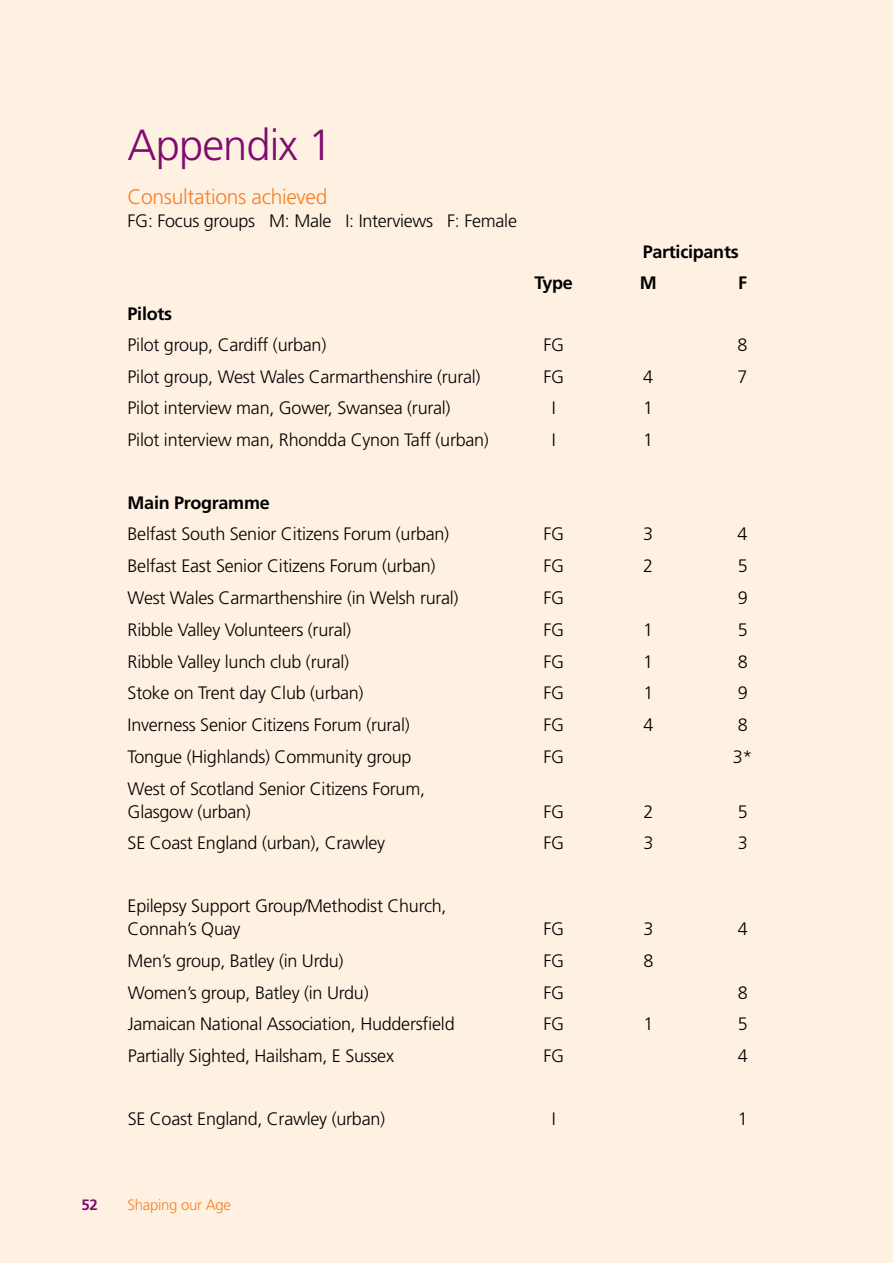
<style>
.page{position:relative;width:893px;height:1263px;background:#fff1e2}
.page>*{position:absolute;margin:0;border:0;box-sizing:border-box;transform-origin:0 0}
.t1{font:300 43.5px "Frutiger LT Std";letter-spacing:-.02em;color:#7e0c6e}
.t2{font:300 21px "Frutiger LT Std";letter-spacing:-.015em;color:#f58025}
.t3{font:300 18px/22.5px "Frutiger LT Std";letter-spacing:-.015em;color:#000}
.t4{font:700 18px "Frutiger LT Std";letter-spacing:-.015em;color:#000}
.t5{font:300 15px "Frutiger LT Std";letter-spacing:-.02em;color:#f58025}
.t6{font:700 15px "Frutiger LT Std";color:#7e0c6e}
</style>
<div class="page">
<h1 class="t1" style="left:128px;top:121px;width:206px">Appendix 1</h1>
<p class="t2" style="left:128px;top:185px;width:201px">Consultations achieved</p>
<p class="t3" style="left:128px;top:209px;width:391px">FG: Focus groups M: Male I: Interviews F: Female</p>
<p class="t4" style="left:643px;top:241px;width:98px">Participants</p>
<p class="t4" style="left:535px;top:272px;width:40px">Type</p>
<p class="t4" style="left:640px;top:272px;width:18px">M</p>
<p class="t4" style="left:738px;top:272px;width:10px">F</p>
<p class="t4" style="left:128px;top:303px;width:46px">Pilots</p>
<p class="t3" style="left:128px;top:333px;width:200px">Pilot group, Cardiff (urban)</p>
<p class="t3" style="left:543px;top:333px;width:22px">FG</p>
<p class="t3" style="left:738px;top:333px;width:12px">8</p>
<p class="t3" style="left:128px;top:365px;width:354px">Pilot group, West Wales Carmarthenshire (rural)</p>
<p class="t3" style="left:543px;top:365px;width:22px">FG</p>
<p class="t3" style="left:643px;top:365px;width:12px">4</p>
<p class="t3" style="left:738px;top:365px;width:12px">7</p>
<p class="t3" style="left:128px;top:397px;width:325px">Pilot interview man, Gower, Swansea (rural)</p>
<p class="t3" style="left:552px;top:397px;width:5px">I</p>
<p class="t3" style="left:643px;top:397px;width:12px">1</p>
<p class="t3" style="left:128px;top:429px;width:363px">Pilot interview man, Rhondda Cynon Taff (urban)</p>
<p class="t3" style="left:552px;top:429px;width:5px">I</p>
<p class="t3" style="left:643px;top:429px;width:12px">1</p>
<p class="t4" style="left:128px;top:492px;width:144px">Main Programme</p>
<p class="t3" style="left:128px;top:523px;width:323px">Belfast South Senior Citizens Forum (urban)</p>
<p class="t3" style="left:543px;top:523px;width:22px">FG</p>
<p class="t3" style="left:643px;top:523px;width:12px">3</p>
<p class="t3" style="left:738px;top:523px;width:12px">4</p>
<p class="t3" style="left:128px;top:555px;width:309px">Belfast East Senior Citizens Forum (urban)</p>
<p class="t3" style="left:543px;top:555px;width:22px">FG</p>
<p class="t3" style="left:643px;top:555px;width:12px">2</p>
<p class="t3" style="left:738px;top:555px;width:12px">5</p>
<p class="t3" style="left:128px;top:587px;width:333px">West Wales Carmarthenshire (in Welsh rural)</p>
<p class="t3" style="left:543px;top:587px;width:22px">FG</p>
<p class="t3" style="left:738px;top:587px;width:12px">9</p>
<p class="t3" style="left:128px;top:618px;width:225px">Ribble Valley Volunteers (rural)</p>
<p class="t3" style="left:543px;top:618px;width:22px">FG</p>
<p class="t3" style="left:643px;top:618px;width:12px">1</p>
<p class="t3" style="left:738px;top:618px;width:12px">5</p>
<p class="t3" style="left:128px;top:650px;width:223px">Ribble Valley lunch club (rural)</p>
<p class="t3" style="left:543px;top:650px;width:22px">FG</p>
<p class="t3" style="left:643px;top:650px;width:12px">1</p>
<p class="t3" style="left:738px;top:650px;width:12px">8</p>
<p class="t3" style="left:128px;top:682px;width:237px">Stoke on Trent day Club (urban)</p>
<p class="t3" style="left:543px;top:682px;width:22px">FG</p>
<p class="t3" style="left:643px;top:682px;width:12px">1</p>
<p class="t3" style="left:738px;top:682px;width:12px">9</p>
<p class="t3" style="left:128px;top:714px;width:284px">Inverness Senior Citizens Forum (rural)</p>
<p class="t3" style="left:543px;top:714px;width:22px">FG</p>
<p class="t3" style="left:643px;top:714px;width:12px">4</p>
<p class="t3" style="left:738px;top:714px;width:12px">8</p>
<p class="t3" style="left:128px;top:746px;width:285px">Tongue (Highlands) Community group</p>
<p class="t3" style="left:543px;top:746px;width:22px">FG</p>
<p class="t3" style="left:733px;top:746px;width:21px">3*</p>
<p class="t3" style="left:128px;top:778px;width:299px">West of Scotland Senior Citizens Forum,<br>Glasgow (urban)</p>
<p class="t3" style="left:543px;top:800px;width:22px">FG</p>
<p class="t3" style="left:643px;top:800px;width:12px">2</p>
<p class="t3" style="left:738px;top:800px;width:12px">5</p>
<p class="t3" style="left:128px;top:832px;width:259px">SE Coast England (urban), Crawley</p>
<p class="t3" style="left:543px;top:832px;width:22px">FG</p>
<p class="t3" style="left:643px;top:832px;width:12px">3</p>
<p class="t3" style="left:738px;top:832px;width:12px">3</p>
<p class="t3" style="left:128px;top:895px;width:320px">Epilepsy Support Group/Methodist Church,<br>Connah’s Quay</p>
<p class="t3" style="left:543px;top:918px;width:22px">FG</p>
<p class="t3" style="left:643px;top:918px;width:12px">3</p>
<p class="t3" style="left:738px;top:918px;width:12px">4</p>
<p class="t3" style="left:128px;top:949px;width:217px">Men’s group, Batley (in Urdu)</p>
<p class="t3" style="left:543px;top:949px;width:22px">FG</p>
<p class="t3" style="left:643px;top:949px;width:12px">8</p>
<p class="t3" style="left:128px;top:981px;width:243px">Women’s group, Batley (in Urdu)</p>
<p class="t3" style="left:543px;top:981px;width:22px">FG</p>
<p class="t3" style="left:738px;top:981px;width:12px">8</p>
<p class="t3" style="left:128px;top:1013px;width:328px">Jamaican National Association, Huddersfield</p>
<p class="t3" style="left:543px;top:1013px;width:22px">FG</p>
<p class="t3" style="left:643px;top:1013px;width:12px">1</p>
<p class="t3" style="left:738px;top:1013px;width:12px">5</p>
<p class="t3" style="left:128px;top:1045px;width:268px">Partially Sighted, Hailsham, E Sussex</p>
<p class="t3" style="left:543px;top:1045px;width:22px">FG</p>
<p class="t3" style="left:738px;top:1045px;width:12px">4</p>
<p class="t3" style="left:128px;top:1108px;width:259px">SE Coast England, Crawley (urban)</p>
<p class="t3" style="left:552px;top:1108px;width:5px">I</p>
<p class="t3" style="left:738px;top:1108px;width:12px">1</p>
<p class="t6" style="left:81px;top:1196px;width:18px">52</p>
<p class="t5" style="left:128px;top:1197px;width:105px">Shaping our Age</p>
</div>
